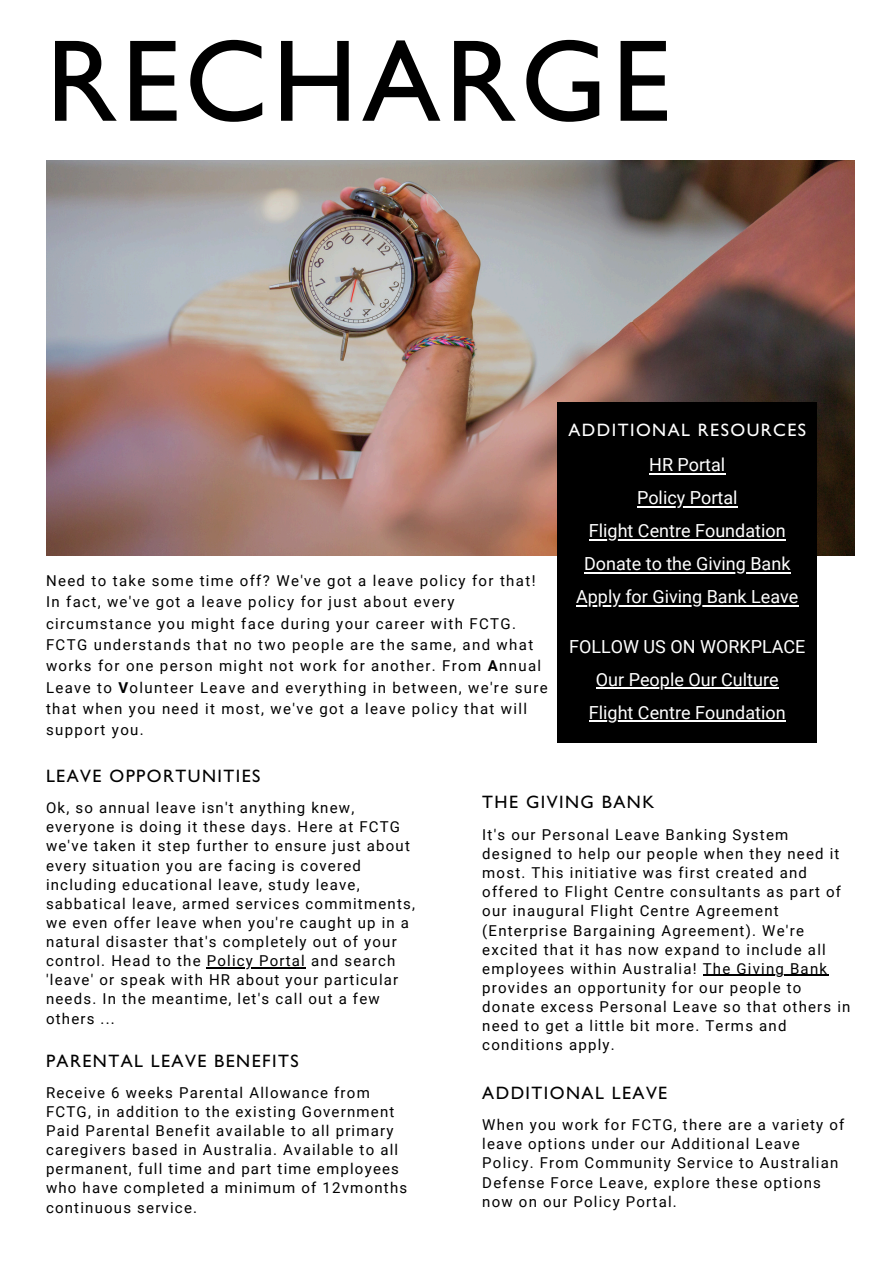
<style>
.page{position:relative;width:894px;height:1264px;background:#fff}
.page>*{position:absolute;margin:0;border:0;box-sizing:border-box;transform-origin:0 0}
.t1{font:117px "Gill Sans Std";letter-spacing:.04em;color:#000}
.t2{font:18px/33px "Roboto";color:#fff;text-align:center}
.t3{font:18px "Gill Sans Std";letter-spacing:.08em;color:#020202}
.t4{font:18px "Gill Sans Std";letter-spacing:.08em;color:#fff}
.t5{font:15px/19.2px "Roboto";letter-spacing:.08em;color:#000}
.s1{font-weight:700}
</style>
<div class="page">
<img style="left:46px;top:160px;width:808px;height:395px">
<div style="left:557px;top:402px;width:259px;height:340px;background:#000"></div>
<hr style="left:207px;top:967px;width:99px;height:1px;background:#000">
<hr style="left:702px;top:974px;width:126px;height:2px;background:#000">
<hr style="left:649px;top:473px;width:76px;height:1px;background:#fff">
<hr style="left:636px;top:506px;width:101px;height:1px;background:#fff">
<hr style="left:588px;top:539px;width:197px;height:1px;background:#fff">
<hr style="left:584px;top:572px;width:206px;height:1px;background:#fff">
<hr style="left:576px;top:605px;width:222px;height:1px;background:#fff">
<hr style="left:595px;top:687px;width:183px;height:2px;background:#fff">
<hr style="left:588px;top:720px;width:197px;height:2px;background:#fff">
<h1 class="t1" style="left:46px;top:41px;width:625px">RECHARGE</h1>
<h2 class="t5" style="left:46px;top:570px;width:503px;line-height:21.3px">Need to take some time off? We've got a leave policy for that!<br>In fact, we've got a leave policy for just about every circumstance you might face during your career with FCTG.<br>FCTG understands that no two people are the same, and what works for one person might not work for another. From <span class="s1">A</span>nnual Leave to <span class="s1">V</span>olunteer Leave and everything in between, we're sure that when you need it most, we've got a leave policy that will support you.</h2>
<p class="t3" style="left:46px;top:769px;width:216px">LEAVE OPPORTUNITIES</p>
<p class="t4" style="left:568px;top:423px;width:239px">ADDITIONAL RESOURCES</p>
<p class="t2" style="left:649px;top:449px;width:78px">HR Portal</p>
<p class="t2" style="left:636px;top:482px;width:102px">Policy Portal</p>
<p class="t2" style="left:576px;top:515px;width:224px">Flight Centre Foundation<br>Donate to the Giving Bank<br>Apply for Giving Bank Leave</p>
<p class="t2" style="left:569px;top:630px;width:238px">FOLLOW US ON WORKPLACE<br>Our People Our Culture<br>Flight Centre Foundation</p>
<h3 class="t5" style="left:46px;top:798px;width:370px">Ok, so annual leave isn't anything knew, everyone is doing it these days. Here at FCTG we've taken it step further to ensure just about every situation you are facing is covered including educational leave, study leave, sabbatical leave, armed services commitments, we even offer leave when you're caught up in a natural disaster that's completely out of your control. Head to the Policy Portal and search</h3>
<h3 class="t5" style="left:46px;top:970px;width:354px">'leave' or speak with HR about your particular needs. In the meantime, let's call out a few others ...</h3>
<h2 class="t3" style="left:46px;top:1054px;width:254px">PARENTAL LEAVE BENEFITS</h2>
<p class="t5" style="left:46px;top:1083px;width:362px">Receive 6 weeks Parental Allowance from FCTG, in addition to the existing Government Paid Parental Benefit available to all primary caregivers based in Australia. Available to all permanent, full time and part time employees who have completed a minimum of 12vmonths continuous service.</p>
<h2 class="t3" style="left:482px;top:796px;width:173px">THE GIVING BANK</h2>
<h2 class="t5" style="left:482px;top:825px;width:360px">It's our Personal Leave Banking System designed to help our people when they need it most. This initiative was first created and offered to Flight Centre consultants as part of our inaugural Flight Centre Agreement (Enterprise Bargaining Agreement). We're excited that it has now expand to include all employees within Australia! The Giving Bank</h2>
<p class="t5" style="left:482px;top:978px;width:369px">provides an opportunity for our people to donate excess Personal Leave so that others in need to get a little bit more. Terms and conditions apply.</p>
<h2 class="t3" style="left:482px;top:1086px;width:186px">ADDITIONAL LEAVE</h2>
<p class="t5" style="left:482px;top:1115px;width:363px">When you work for FCTG, there are a variety of leave options under our Additional Leave Policy. From Community Service to Australian Defense Force Leave, explore these options now on our Policy Portal.</p>
</div>
